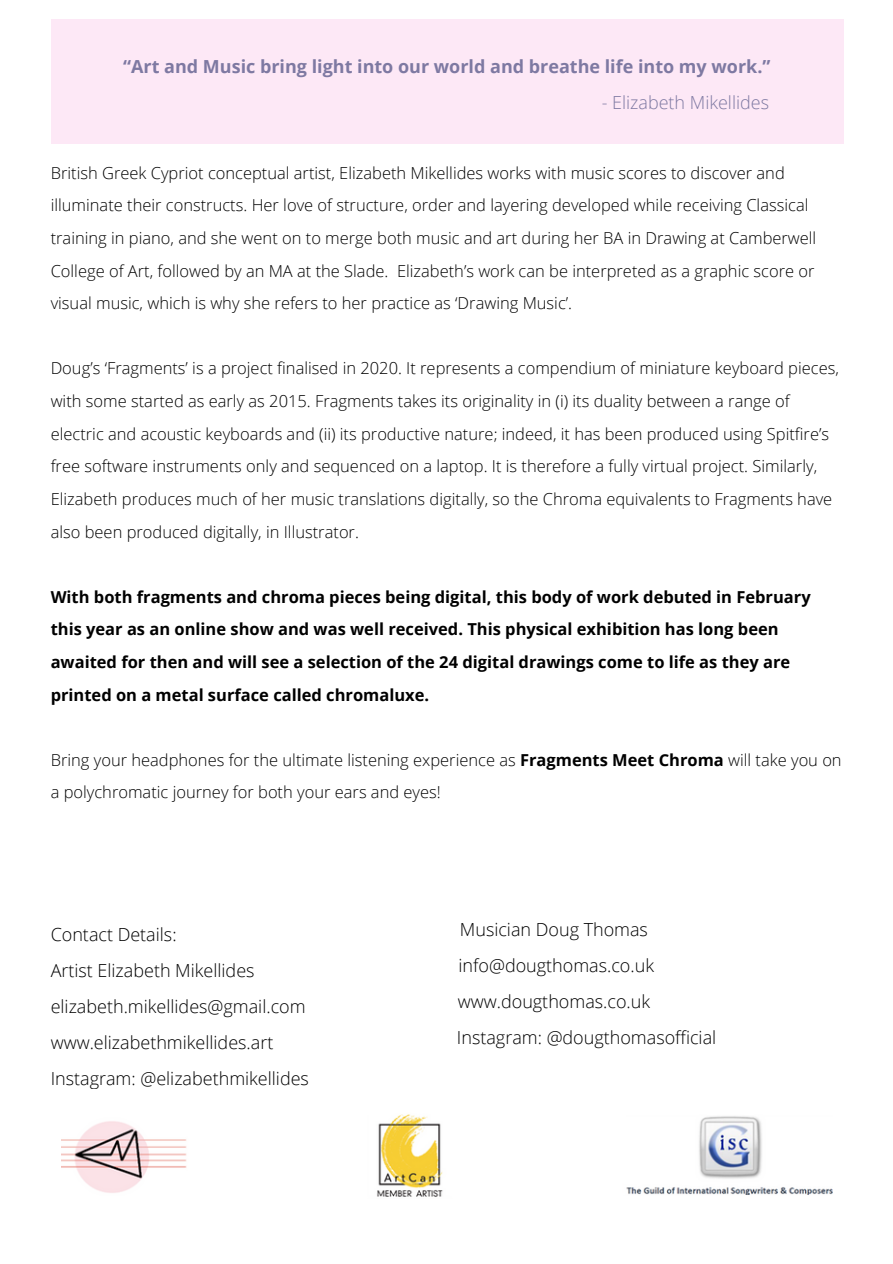
<style>
.page{position:relative;width:893px;height:1264px;background:#fff}
.page>*{position:absolute;margin:0;border:0;box-sizing:border-box;transform-origin:0 0}
.t1{font:300 18px/36px "Open Sans";color:#000}
.t2{font:700 18px "Open Sans";color:#7e79a2}
.t3{font:300 18px "Open Sans";color:#7e79a2}
.t4{font:300 16.5px/32.5px "Open Sans";color:#000}
.t5{font:700 16.5px/32.5px "Open Sans";color:#000}
.s1{font-weight:700}
</style>
<div class="page">
<div style="left:51px;top:20px;width:792px;height:124px;background:#fde8f6"></div>
<img style="left:62px;top:1114px;width:770px;height:83px">
<p class="t2" style="left:123px;top:54px;width:648px">“Art and Music bring light into our world and breathe life into my work.”</p>
<p class="t3" style="left:601px;top:90px;width:169px">- Elizabeth Mikellides</p>
<p class="t4" style="left:51px;top:156px;width:767px">British Greek Cypriot conceptual artist, Elizabeth Mikellides works with music scores to discover and illuminate their constructs. Her love of structure, order and layering developed while receiving Classical training in piano, and she went on to merge both music and art during her BA in Drawing at Camberwell College of Art, followed by an MA at the Slade. Elizabeth’s work can be interpreted as a graphic score or visual music, which is why she refers to her practice as ‘Drawing Music’.</p>
<p class="t4" style="left:51px;top:352px;width:789px">Doug’s ‘Fragments’ is a project finalised in 2020. It represents a compendium of miniature keyboard pieces, with some started as early as 2015. Fragments takes its originality in (i) its duality between a range of electric and acoustic keyboards and (ii) its productive nature; indeed, it has been produced using Spitfire’s free software instruments only and sequenced on a laptop. It is therefore a fully virtual project. Similarly, Elizabeth produces much of her music translations digitally, so the Chroma equivalents to Fragments have also been produced digitally, in Illustrator.</p>
<p class="t5" style="left:51px;top:580px;width:761px">With both fragments and chroma pieces being digital, this body of work debuted in February this year as an online show and was well received. This physical exhibition has long been awaited for then and will see a selection of the 24 digital drawings come to life as they are printed on a metal surface called chromaluxe.</p>
<p class="t4" style="left:51px;top:743px;width:792px">Bring your headphones for the ultimate listening experience as <span class="s1">Fragments Meet Chroma</span> will take you on a polychromatic journey for both your ears and eyes!</p>
<p class="t1" style="left:51px;top:916px;width:260px">Contact Details:<br>Artist Elizabeth Mikellides elizabeth.mikellides@gmail.com www.elizabethmikellides.art<br>Instagram: @elizabethmikellides</p>
<p class="t1" style="left:457px;top:910px;width:261px">Musician Doug Thomas info@dougthomas.co.uk www.dougthomas.co.uk<br>Instagram: @dougthomasofficial</p>
</div>
